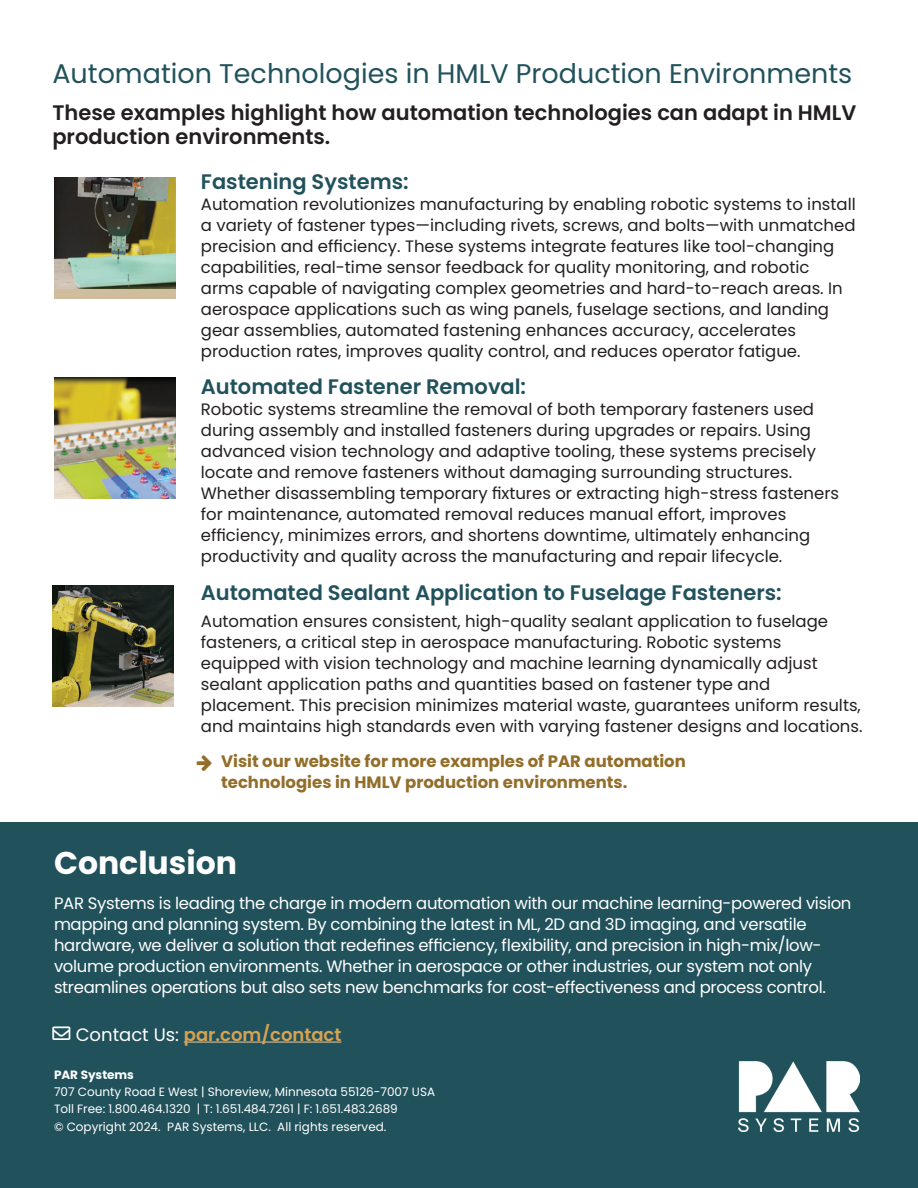
<style>
.page{position:relative;width:918px;height:1188px;background:#fff}
.page>*{position:absolute;margin:0;border:0;box-sizing:border-box;transform-origin:0 0}
.t1{font:700 31.5px "Poppins";color:#fff}
.t2{font:27px "Poppins";color:#21525c}
.t3{font:600 21px "Poppins";color:#21525c}
.t4{font:600 21px/24px "Poppins";color:#231f20}
.t5{font:600 18px "Poppins";color:#d8a251}
.t6{font:16.5px/21px "Poppins";color:#231f20}
.t7{font:16.5px/21px "Poppins";letter-spacing:-.02em;color:#fff}
.t8{font:700 16.5px/21px "Poppins";color:#936e2a}
.t9{font:12px/17.2px "Poppins";color:#fff}
.t10{font:700 12px "Poppins";color:#fff}
.s1{font-weight:400;color:#fff}
</style>
<div class="page">
<div style="left:0;top:823px;width:918px;height:365px;background:#21525c"></div>
<img style="left:739px;top:1062px;width:120px;height:69px">
<div style="left:54px;top:177px;width:122px;height:122px;background:#d0bd9d"></div>
<img style="left:54px;top:177px;width:122px;height:112px">
<img style="left:54px;top:377px;width:122px;height:122px">
<img style="left:52px;top:585px;width:122px;height:122px">
<hr style="left:184px;top:1042px;width:157px;height:1px;background:#eccca0">
<h2 class="t2" style="left:52px;top:58px;width:801px">Automation Technologies in HMLV Production Environments</h2>
<p class="t4" style="left:52px;top:101px;width:806px">These examples highlight how automation technologies can adapt in HMLV production environments.</p>
<p class="t3" style="left:201px;top:169px;width:209px">Fastening Systems:</p>
<p class="t6" style="left:201px;top:193px;width:656px">Automation revolutionizes manufacturing by enabling robotic systems to install a variety of fastener types—including rivets, screws, and bolts—with unmatched precision and efficiency. These systems integrate features like tool-changing capabilities, real-time sensor feedback for quality monitoring, and robotic arms capable of navigating complex geometries and hard-to-reach areas. In aerospace applications such as wing panels, fuselage sections, and landing gear assemblies, automated fastening enhances accuracy, accelerates production rates, improves quality control, and reduces operator fatigue.</p>
<p class="t3" style="left:201px;top:374px;width:327px">Automated Fastener Removal:</p>
<p class="t6" style="left:201px;top:399px;width:640px">Robotic systems streamline the removal of both temporary fasteners used during assembly and installed fasteners during upgrades or repairs. Using advanced vision technology and adaptive tooling, these systems precisely locate and remove fasteners without damaging surrounding structures.<br>Whether disassembling temporary fixtures or extracting high-stress fasteners for maintenance, automated removal reduces manual effort, improves efficiency, minimizes errors, and shortens downtime, ultimately enhancing productivity and quality across the manufacturing and repair lifecycle.</p>
<p class="t3" style="left:201px;top:580px;width:582px">Automated Sealant Application to Fuselage Fasteners:</p>
<p class="t6" style="left:201px;top:611px;width:663px">Automation ensures consistent, high-quality sealant application to fuselage fasteners, a critical step in aerospace manufacturing. Robotic systems equipped with vision technology and machine learning dynamically adjust sealant application paths and quantities based on fastener type and placement. This precision minimizes material waste, guarantees uniform results, and maintains high standards even with varying fastener designs and locations.</p>
<p class="t8" style="left:221px;top:751px;width:466px">Visit our website for more examples of PAR automation technologies in HMLV production environments.</p>
<h1 class="t1" style="left:54px;top:845px;width:185px">Conclusion</h1>
<p class="t7" style="left:54px;top:893px;width:799px">PAR Systems is leading the charge in modern automation with our machine learning-powered vision mapping and planning system. By combining the latest in ML, 2D and 3D imaging, and versatile hardware, we deliver a solution that redefines efficiency, flexibility, and precision in high-mix/low&shy;volume production environments. Whether in aerospace or other industries, our system not only streamlines operations but also sets new benchmarks for cost-effectiveness and process control.</p>
<p class="t5" style="left:76px;top:1024px;width:267px"><span class="s1">Contact Us:</span> par.com/contact</p>
<p class="t10" style="left:54px;top:1068px;width:82px">PAR Systems</p>
<p class="t9" style="left:54px;top:1083px;width:383px">707 County Road E West | Shoreview, Minnesota 55126-7007 USA<br>Toll Free: 1.800.464.1320 | T: 1.651.484.7261 | F: 1.651.483.2689<br>© Copyright 2024. PAR Systems, LLC. All rights reserved.</p>
</div>
